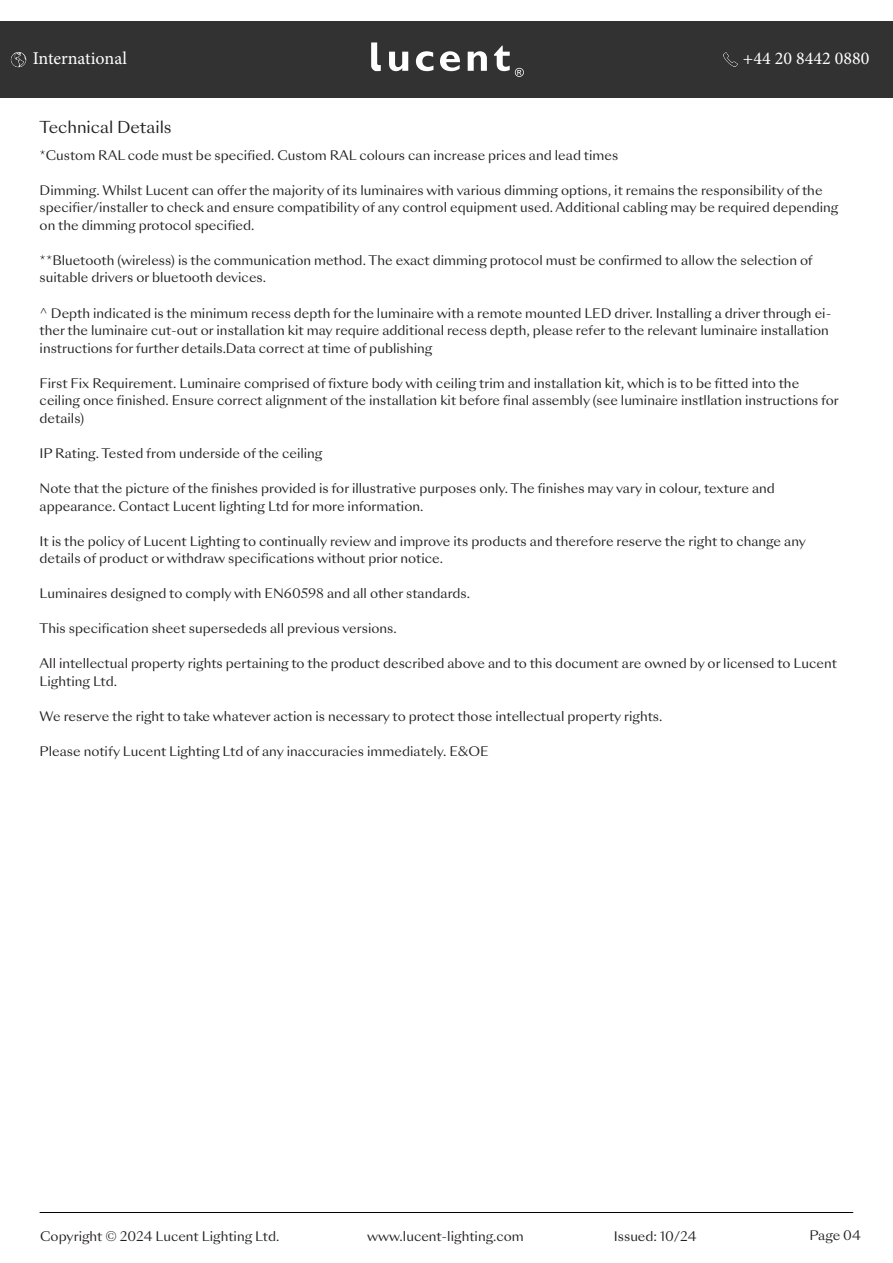
<style>
.page{position:relative;width:893px;height:1263px;background:#fff}
.page>*{position:absolute;margin:0;border:0;box-sizing:border-box;transform-origin:0 0}
.t1{font:18px "Minion Pro";color:#fff}
.t2{font:15.9px "Sang Bleu Sunrise";color:#231f20}
.bullet_point{font:12.75px/17.5px "Sang Bleu Sunrise";color:#231f20}
</style>
<div class="page">
<hr style="left:40px;top:1212px;width:813px;height:1px;background:#000">
<div style="left:0;top:21px;width:893px;height:77px;background:#333233"></div>
<svg style="left:389px;top:52px;width:19px;height:19px"></svg>
<svg style="left:416px;top:51px;width:17px;height:20px"></svg>
<svg style="left:440px;top:51px;width:20px;height:20px"></svg>
<svg style="left:468px;top:51px;width:19px;height:20px"></svg>
<svg style="left:371px;top:42px;width:10px;height:29px"></svg>
<svg style="left:494px;top:46px;width:30px;height:31px"></svg>
<img style="left:11px;top:52px;width:15px;height:15px">
<img style="left:723px;top:52px;width:15px;height:15px">
<p class="t1" style="left:33px;top:47px;width:96px">International</p>
<p class="t1" style="left:743px;top:47px;width:128px">+44 20 8442 0880</p>
<p class="t2" style="left:40px;top:117px;width:134px">Technical Details</p>
<p class="bullet_point" style="left:40px;top:147px;width:580px">*Custom RAL code must be specified. Custom RAL colours can increase prices and lead times</p>
<p class="bullet_point" style="left:40px;top:182px;width:800px">Dimming. Whilst Lucent can offer the majority of its luminaires with various dimming options, it remains the responsibility of the specifier/installer to check and ensure compatibility of any control equipment used. Additional cabling may be required depending on the dimming protocol specified.</p>
<p class="bullet_point" style="left:40px;top:252px;width:775px">**Bluetooth (wireless) is the communication method. The exact dimming protocol must be confirmed to allow the selection of suitable drivers or bluetooth devices.</p>
<p class="bullet_point" style="left:40px;top:305px;width:793px">^ Depth indicated is the minimum recess depth for the luminaire with a remote mounted LED driver. Installing a driver through ei&shy;ther the luminaire cut-out or installation kit may require additional recess depth, please refer to the relevant luminaire installation</p>
<p class="bullet_point" style="left:40px;top:340px;width:394px">instructions for further details.Data correct at time of publishing</p>
<p class="bullet_point" style="left:40px;top:375px;width:801px">First Fix Requirement. Luminaire comprised of fixture body with ceiling trim and installation kit, which is to be fitted into the ceiling once finished. Ensure correct alignment of the installation kit before final assembly (see luminaire instllation instructions for details)</p>
<p class="bullet_point" style="left:40px;top:445px;width:284px">IP Rating. Tested from underside of the ceiling</p>
<p class="bullet_point" style="left:40px;top:480px;width:737px">Note that the picture of the finishes provided is for illustrative purposes only. The finishes may vary in colour, texture and appearance. Contact Lucent lighting Ltd for more information.</p>
<p class="bullet_point" style="left:40px;top:533px;width:768px">It is the policy of Lucent Lighting to continually review and improve its products and therefore reserve the right to change any details of product or withdraw specifications without prior notice.</p>
<p class="bullet_point" style="left:40px;top:585px;width:432px">Luminaires designed to comply with EN60598 and all other standards.</p>
<p class="bullet_point" style="left:40px;top:620px;width:359px">This specification sheet supersededs all previous versions.</p>
<p class="bullet_point" style="left:40px;top:655px;width:799px">All intellectual property rights pertaining to the product described above and to this document are owned by or licensed to Lucent<br>Lighting Ltd.</p>
<p class="bullet_point" style="left:40px;top:708px;width:624px">We reserve the right to take whatever action is necessary to protect those intellectual property rights.</p>
<p class="bullet_point" style="left:40px;top:743px;width:450px">Please notify Lucent Lighting Ltd of any inaccuracies immediately. E&amp;OE</p>
<p class="bullet_point" style="left:40px;top:1228px;width:241px">Copyright © 2024 Lucent Lighting Ltd.</p>
<p class="bullet_point" style="left:367px;top:1228px;width:158px">www.lucent-lighting.com</p>
<p class="bullet_point" style="left:614px;top:1228px;width:84px">Issued: 10/24</p>
<p class="bullet_point" style="left:809px;top:1227px;width:53px">Page 04</p>
</div>
